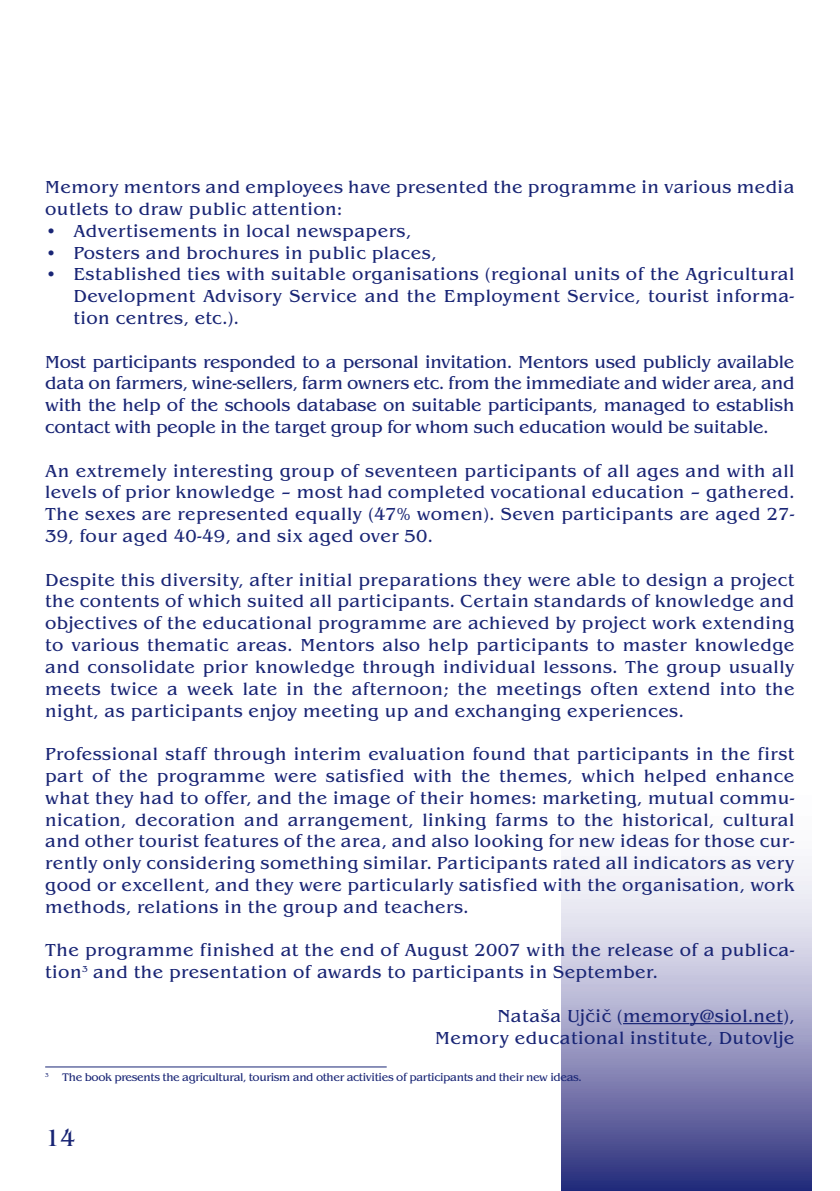
<style>
.page{position:relative;width:840px;height:1191px;background:#fff}
.page>*{position:absolute;margin:0;border:0;box-sizing:border-box;transform-origin:0 0}
.t1{font:24px "Benguiat Itc TCE";color:#192575}
.t2{font:18px/21.8px "Benguiat Itc TCE";letter-spacing:.025em;color:#192575;text-align:justify}
.t3{font:11.4px "Benguiat Itc TCE";letter-spacing:-.03em;color:#192575}
</style>
<div class="page">
<svg style="left:45px;top:863px;width:767px;height:328px"></svg>
<p class="t2" style="left:45px;top:178px;width:750px">Memory mentors and employees have presented the programme in various media outlets to draw public attention:</p>
<p class="t2" style="left:45px;top:222px;width:367px">• Advertisements in local newspapers,</p>
<p class="t2" style="left:45px;top:243px;width:392px">• Posters and brochures in public places,</p>
<p class="t2" style="left:73px;top:265px;width:722px;text-indent:-28px">• Established ties with suitable organisations (regional units of the Agricultural Development Advisory Service and the Employment Service, tourist informa&shy;tion centres, etc.).</p>
<p class="t2" style="left:45px;top:352px;width:750px">Most participants responded to a personal invitation. Mentors used publicly available data on farmers, wine-sellers, farm owners etc. from the immediate and wider area, and with the help of the schools database on suitable participants, managed to establish contact with people in the target group for whom such education would be suitable.</p>
<p class="t2" style="left:45px;top:461px;width:750px">An extremely interesting group of seventeen participants of all ages and with all levels of prior knowledge – most had completed vocational education – gathered.<br>The sexes are represented equally (47% women). Seven participants are aged 27- 39, four aged 40-49, and six aged over 50.</p>
<p class="t2" style="left:45px;top:570px;width:750px">Despite this diversity, after initial preparations they were able to design a project the contents of which suited all participants. Certain standards of knowledge and objectives of the educational programme are achieved by project work extending to various thematic areas. Mentors also help participants to master knowledge and consolidate prior knowledge through individual lessons. The group usually meets twice a week late in the afternoon; the meetings often extend into the night, as participants enjoy meeting up and exchanging experiences.</p>
<p class="t2" style="left:45px;top:745px;width:750px">Professional staff through interim evaluation found that participants in the first part of the programme were satisfied with the themes, which helped enhance what they had to offer, and the image of their homes: marketing, mutual commu&shy;nication, decoration and arrangement, linking farms to the historical, cultural and other tourist features of the area, and also looking for new ideas for those cur&shy;rently only considering something similar. Participants rated all indicators as very good or excellent, and they were particularly satisfied with the organisation, work methods, relations in the group and teachers.</p>
<p class="t2" style="left:45px;top:941px;width:750px">The programme finished at the end of August 2007 with the release of a publica&shy;tion<sup>3</sup> and the presentation of awards to participants in September.</p>
<p class="t2" style="left:435px;top:1006px;width:360px;text-align:right">Nataša Ujčič (memory@siol.net),<br>Memory educational institute, Dutovlje</p>
<p class="t3" style="left:45px;top:1073px;width:538px"><sup>3</sup> The book presents the agricultural, tourism and other activities of participants and their new ideas.</p>
<h1 class="t1" style="left:45px;top:1129px;width:31px">14</h1>
</div>
